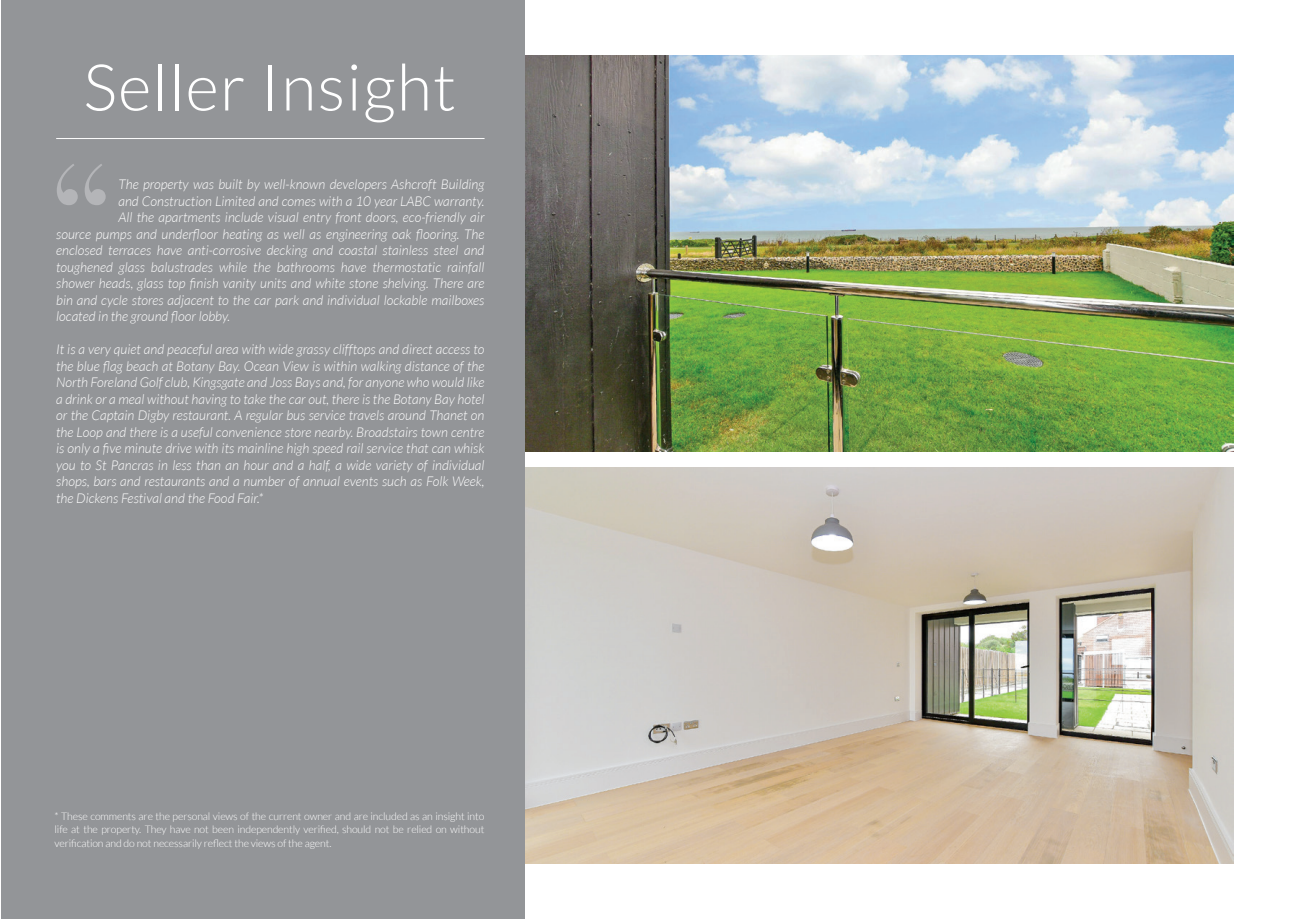
<style>
.page{position:relative;width:1289px;height:919px;background:#fff}
.page>*{position:absolute;margin:0;border:0;box-sizing:border-box;transform-origin:0 0}
.t1{font:300 64.5px "Lato";letter-spacing:.02em;color:#fff}
.t2{font:italic 300 13.5px/16.5px "Lato";color:#fff;text-align:justify}
.t3{font:300 10.5px/13.5px "Lato";letter-spacing:-.01em;color:#fff;text-align:justify}
</style>
<div class="page">
<img style="left:524px;top:468px;width:709px;height:395px">
<img style="left:524px;top:55px;width:709px;height:396px">
<div style="left:1px;top:0;width:523px;height:918px;background:#939598"></div>
<hr style="left:56px;top:138px;width:428px;height:1px;background:#fff">
<svg style="left:57px;top:164px;width:49px;height:41px"></svg>
<h1 class="t1" style="left:83px;top:53px;width:374px">Seller Insight</h1>
<p class="t2" style="left:118px;top:176px;width:367px">The property was built by well-known developers Ashcroft Building</p>
<p class="t2" style="left:118px;top:193px;width:367px">and Construction Limited and comes with a 10 year LABC warranty.</p>
<p class="t2" style="left:118px;top:209px;width:367px">All the apartments include visual entry front doors, eco-friendly air</p>
<p class="t2" style="left:56px;top:226px;width:430px">source pumps and underfloor heating as well as engineering oak flooring. The</p>
<p class="t2" style="left:56px;top:242px;width:430px">enclosed terraces have anti-corrosive decking and coastal stainless steel and</p>
<p class="t2" style="left:56px;top:259px;width:430px">toughened glass balustrades while the bathrooms have thermostatic rainfall</p>
<p class="t2" style="left:56px;top:275px;width:430px">shower heads, glass top finish vanity units and white stone shelving. There are</p>
<p class="t2" style="left:56px;top:292px;width:430px">bin and cycle stores adjacent to the car park and individual lockable mailboxes</p>
<p class="t2" style="left:56px;top:308px;width:175px">located in the ground floor lobby.</p>
<p class="t2" style="left:56px;top:341px;width:430px">It is a very quiet and peaceful area with wide grassy clifftops and direct access to the blue flag beach at Botany Bay. Ocean View is within walking distance of the North Foreland Golf club, Kingsgate and Joss Bays and, for anyone who would like a drink or a meal without having to take the car out, there is the Botany Bay hotel or the Captain Digby restaurant. A regular bus service travels around Thanet on the Loop and there is a useful convenience store nearby. Broadstairs town centre is only a five minute drive with its mainline high speed rail service that can whisk you to St Pancras in less than an hour and a half, a wide variety of individual shops, bars and restaurants and a number of annual events such as Folk Week, the Dickens Festival and the Food Fair.*</p>
<p class="t3" style="left:55px;top:809px;width:431px">* These comments are the personal views of the current owner and are included as an insight into life at the property. They have not been independently verified, should not be relied on without verification and do not necessarily reflect the views of the agent.</p>
</div>
